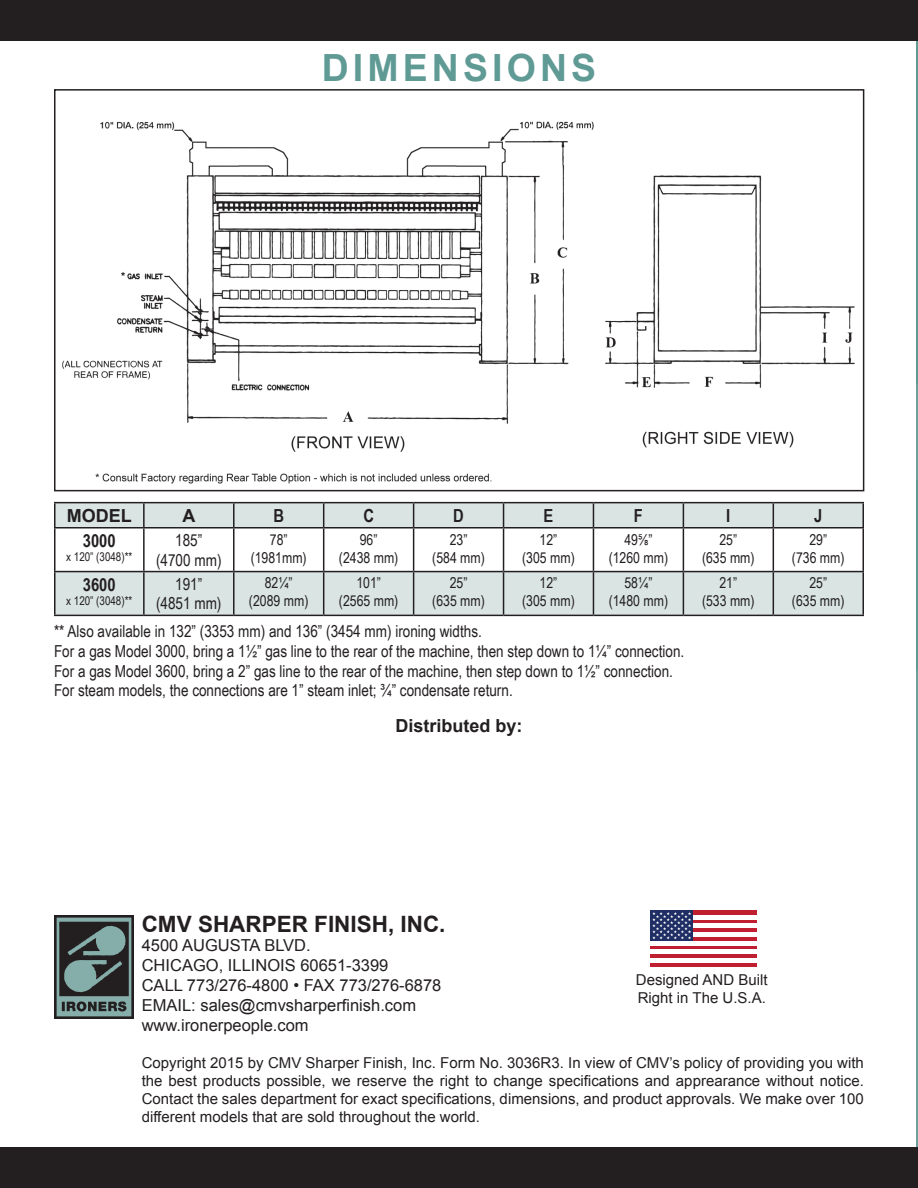
<style>
.page{position:relative;width:918px;height:1188px;background:#fff}
.page>*{position:absolute;margin:0;border:0;box-sizing:border-box;transform-origin:0 0}
.t1{font:700 37.5px "Arial";letter-spacing:.11em;color:#5f9a95}
.t2{font:700 22.5px "Arial";color:#231f20}
.t3{font:700 18px "Arial";color:#231f20}
.t4{font:700 18px "Arial Narrow";color:#231f20}
.t5{font:16.5px/19.8px "Arial Narrow";color:#231f20;text-align:center}
.t6{font:16.5px/19.8px "Arial";color:#231f20}
.t7{font:15px/18px "Arial";color:#231f20;text-align:justify}
.t8{font:15px/18px "Arial Narrow";color:#231f20;text-align:center}
.t9{font:12px "Arial Narrow";color:#231f20}
</style>
<div class="page">
<img style="left:916px;top:40px;width:2px;height:1108px">
<hr style="left:650px;top:911px;width:107px;height:4px;background:#c01f32">
<div style="left:650px;top:919px;width:107px;height:5px;background:#c01f32"></div>
<hr style="left:650px;top:928px;width:107px;height:4px;background:#c01f32">
<hr style="left:650px;top:937px;width:107px;height:4px;background:#c01f32">
<div style="left:650px;top:945px;width:107px;height:5px;background:#c01f32"></div>
<hr style="left:650px;top:954px;width:107px;height:4px;background:#c01f32">
<div style="left:650px;top:962px;width:107px;height:5px;background:#c01f32"></div>
<div style="left:650px;top:911px;width:43px;height:30px;background:#1f2e64"></div>
<svg style="left:652px;top:912px;width:39px;height:27px"></svg>
<div style="left:0;top:0;width:918px;height:40px;background:#231f20"></div>
<div style="left:0;top:1148px;width:918px;height:40px;background:#231f20"></div>
<img style="left:54px;top:915px;width:79px;height:103px">
<img style="left:62px;top:121px;width:793px;height:363px">
<div style="left:54px;top:89px;width:810px;height:402px;border:2px solid #231f20"></div>
<svg style="left:56px;top:503px;width:806px;height:112px;fill:#dae4e3"></svg>
<hr style="left:54px;top:502px;width:90px;height:1px;background:#231f20">
<hr style="left:54px;top:503px;width:2px;height:24px;background:#231f20">
<hr style="left:144px;top:502px;width:90px;height:1px;background:#231f20">
<hr style="left:143px;top:503px;width:2px;height:24px;background:#231f20">
<hr style="left:234px;top:502px;width:90px;height:1px;background:#231f20">
<hr style="left:233px;top:503px;width:2px;height:24px;background:#231f20">
<hr style="left:324px;top:502px;width:90px;height:1px;background:#231f20">
<svg style="left:323px;top:503px;width:1px;height:24px"></svg>
<hr style="left:414px;top:502px;width:90px;height:1px;background:#231f20">
<svg style="left:413px;top:503px;width:1px;height:24px"></svg>
<hr style="left:504px;top:502px;width:89px;height:1px;background:#231f20">
<svg style="left:503px;top:503px;width:1px;height:24px"></svg>
<hr style="left:593px;top:502px;width:90px;height:1px;background:#231f20">
<svg style="left:593px;top:503px;width:1px;height:24px"></svg>
<hr style="left:683px;top:502px;width:90px;height:1px;background:#231f20">
<svg style="left:683px;top:503px;width:1px;height:24px"></svg>
<hr style="left:773px;top:502px;width:91px;height:1px;background:#231f20">
<svg style="left:773px;top:503px;width:1px;height:24px"></svg>
<hr style="left:862px;top:503px;width:2px;height:24px;background:#231f20">
<hr style="left:54px;top:527px;width:90px;height:2px;background:#231f20">
<hr style="left:54px;top:529px;width:2px;height:42px;background:#231f20">
<hr style="left:144px;top:527px;width:90px;height:2px;background:#231f20">
<hr style="left:143px;top:529px;width:2px;height:42px;background:#231f20">
<hr style="left:234px;top:527px;width:90px;height:2px;background:#231f20">
<hr style="left:233px;top:529px;width:2px;height:42px;background:#231f20">
<hr style="left:324px;top:527px;width:90px;height:2px;background:#231f20">
<hr style="left:323px;top:529px;width:1px;height:42px;background:#231f20">
<hr style="left:414px;top:527px;width:90px;height:2px;background:#231f20">
<hr style="left:413px;top:529px;width:1px;height:42px;background:#231f20">
<hr style="left:504px;top:527px;width:89px;height:2px;background:#231f20">
<hr style="left:503px;top:529px;width:1px;height:42px;background:#231f20">
<hr style="left:593px;top:527px;width:90px;height:2px;background:#231f20">
<hr style="left:593px;top:529px;width:1px;height:42px;background:#231f20">
<hr style="left:683px;top:527px;width:90px;height:2px;background:#231f20">
<hr style="left:683px;top:529px;width:1px;height:42px;background:#231f20">
<hr style="left:773px;top:527px;width:91px;height:2px;background:#231f20">
<hr style="left:773px;top:529px;width:1px;height:42px;background:#231f20">
<hr style="left:862px;top:529px;width:2px;height:42px;background:#231f20">
<hr style="left:54px;top:571px;width:90px;height:1px;background:#231f20">
<hr style="left:54px;top:572px;width:2px;height:43px;background:#231f20">
<hr style="left:144px;top:571px;width:90px;height:1px;background:#231f20">
<hr style="left:143px;top:572px;width:2px;height:43px;background:#231f20">
<hr style="left:234px;top:571px;width:90px;height:1px;background:#231f20">
<hr style="left:233px;top:572px;width:2px;height:43px;background:#231f20">
<hr style="left:324px;top:571px;width:90px;height:1px;background:#231f20">
<hr style="left:323px;top:572px;width:1px;height:43px;background:#231f20">
<hr style="left:414px;top:571px;width:90px;height:1px;background:#231f20">
<hr style="left:413px;top:572px;width:1px;height:43px;background:#231f20">
<hr style="left:504px;top:571px;width:89px;height:1px;background:#231f20">
<hr style="left:503px;top:572px;width:1px;height:43px;background:#231f20">
<hr style="left:593px;top:571px;width:90px;height:1px;background:#231f20">
<hr style="left:593px;top:572px;width:1px;height:43px;background:#231f20">
<hr style="left:683px;top:571px;width:90px;height:1px;background:#231f20">
<hr style="left:683px;top:572px;width:1px;height:43px;background:#231f20">
<hr style="left:773px;top:571px;width:91px;height:1px;background:#231f20">
<hr style="left:773px;top:572px;width:1px;height:43px;background:#231f20">
<hr style="left:862px;top:572px;width:2px;height:43px;background:#231f20">
<hr style="left:54px;top:615px;width:90px;height:1px;background:#231f20">
<hr style="left:144px;top:615px;width:90px;height:1px;background:#231f20">
<hr style="left:234px;top:615px;width:90px;height:1px;background:#231f20">
<hr style="left:324px;top:615px;width:90px;height:1px;background:#231f20">
<hr style="left:414px;top:615px;width:90px;height:1px;background:#231f20">
<hr style="left:504px;top:615px;width:89px;height:1px;background:#231f20">
<hr style="left:593px;top:615px;width:90px;height:1px;background:#231f20">
<hr style="left:683px;top:615px;width:90px;height:1px;background:#231f20">
<hr style="left:773px;top:615px;width:91px;height:1px;background:#231f20">
<h1 class="t1" style="left:322px;top:43px;width:276px">DIMENSIONS</h1>
<p class="t3" style="left:67px;top:504px;width:66px">MODEL</p>
<p class="t3" style="left:183px;top:504px;width:14px">A</p>
<p class="t4" style="left:273px;top:502px;width:12px">B</p>
<p class="t4" style="left:363px;top:502px;width:12px">C</p>
<p class="t4" style="left:453px;top:502px;width:12px">D</p>
<p class="t4" style="left:544px;top:502px;width:11px">E</p>
<p class="t4" style="left:634px;top:502px;width:11px">F</p>
<p class="t4" style="left:726px;top:502px;width:6px">I</p>
<p class="t4" style="left:814px;top:502px;width:10px">J</p>
<p class="t4" style="left:83px;top:527px;width:34px">3000</p>
<p class="t9" style="left:66px;top:548px;width:68px">x 120” (3048)**</p>
<p class="t5" style="left:156px;top:529px;width:67px">185” (4700 mm)</p>
<p class="t8" style="left:251px;top:530px;width:58px">78” (1981mm)</p>
<p class="t8" style="left:339px;top:530px;width:61px">96”<br>(2438 mm)</p>
<p class="t8" style="left:432px;top:530px;width:54px">23”<br>(584 mm)</p>
<p class="t8" style="left:522px;top:530px;width:54px">12”<br>(305 mm)</p>
<p class="t8" style="left:609px;top:530px;width:61px">49⅝” (1260 mm)</p>
<p class="t8" style="left:702px;top:530px;width:54px">25”<br>(635 mm)</p>
<p class="t8" style="left:792px;top:530px;width:54px">29”<br>(736 mm)</p>
<p class="t4" style="left:83px;top:571px;width:34px">3600</p>
<p class="t9" style="left:66px;top:592px;width:68px">x 120” (3048)**</p>
<p class="t5" style="left:156px;top:573px;width:67px">191” (4851 mm)</p>
<p class="t8" style="left:249px;top:574px;width:61px">82¼” (2089 mm)</p>
<p class="t8" style="left:339px;top:574px;width:61px">101” (2565 mm)</p>
<p class="t8" style="left:432px;top:574px;width:54px">25”<br>(635 mm)</p>
<p class="t8" style="left:522px;top:574px;width:54px">12”<br>(305 mm)</p>
<p class="t8" style="left:609px;top:574px;width:61px">58¼” (1480 mm)</p>
<p class="t8" style="left:702px;top:574px;width:54px">21”<br>(533 mm)</p>
<p class="t8" style="left:792px;top:574px;width:54px">25”<br>(635 mm)</p>
<p class="t5" style="left:54px;top:621px;width:632px;text-align:left">** Also available in 132” (3353 mm) and 136” (3454 mm) ironing widths.<br>For a gas Model 3000, bring a 1½” gas line to the rear of the machine, then step down to 1¼” connection.<br>For a gas Model 3600, bring a 2” gas line to the rear of the machine, then step down to 1½” connection.<br>For steam models, the connections are 1” steam inlet; ¾” condensate return.</p>
<p class="t3" style="left:395px;top:713px;width:129px">Distributed by:</p>
<h2 class="t2" style="left:142px;top:909px;width:305px">CMV SHARPER FINISH, INC.</h2>
<p class="t6" style="left:142px;top:936px;width:301px">4500 AUGUSTA BLVD.<br>CHICAGO, ILLINOIS 60651-3399<br>CALL 773/276-4800 • FAX 773/276-6878<br>EMAIL: sales@cmvsharperfinish.com www.ironerpeople.com</p>
<p class="t7" style="left:142px;top:1054px;width:724px">Copyright 2015 by CMV Sharper Finish, Inc. Form No. 3036R3. In view of CMV’s policy of providing you with the best products possible, we reserve the right to change specifications and apprearance without notice.<br>Contact the sales department for exact specifications, dimensions, and product approvals. We make over 100 different models that are sold throughout the world.</p>
<p class="t7" style="left:636px;top:970px;width:133px">Designed AND Built<br>Right in The U.S.A.</p>
</div>
